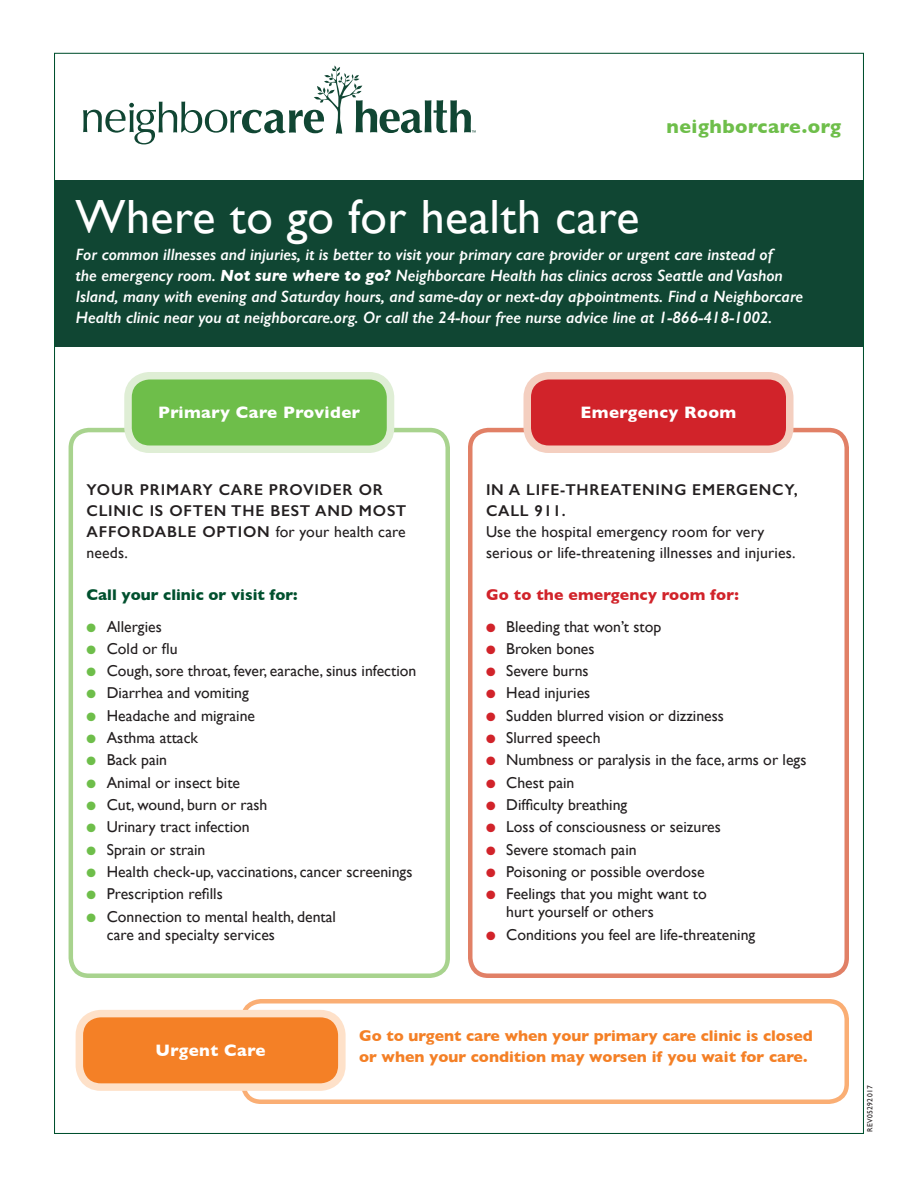
<style>
.page{position:relative;width:918px;height:1188px;background:#fff}
.page>*{position:absolute;margin:0;border:0;box-sizing:border-box;transform-origin:0 0}
.t1{font:48px "Gill Sans";letter-spacing:.01em;color:#fff}
.t2{font:700 19.5px "Gill Sans";letter-spacing:.025em;color:#6ebe4a}
.t3{font:700 16.8px "Gill Sans";letter-spacing:.025em;color:#fff}
.t4{font:italic 600 16.5px/21px "Gill Sans";letter-spacing:-.005em;color:#fff}
.t5{font:15.75px/18px "Gill Sans";color:#231f20}
.t6{font:600 15.75px/21px "Gill Sans";letter-spacing:.05em;color:#231f20}
.t7{font:700 15.75px "Gill Sans";color:#f48026}
.t8{font:700 15.75px "Gill Sans";color:#00502e}
.t9{font:700 15.75px "Gill Sans";letter-spacing:.01em;color:#d1232a}
.t10{font:7.5px "Gill Sans";letter-spacing:.05em;color:#231f20}
.t11{font:5.4px "Myriad";color:#104633}
.s1{font-weight:700}
.s2{font-weight:400}
.s3{color:#6ebe4a}
.s4{color:#d1232a}
</style>
<div class="page">
<div style="left:69px;top:428px;width:381px;height:550px;border:4px solid #a8d38e;border-radius:18px"></div>
<div style="left:54px;top:180px;width:810px;height:166px;background:#104633"></div>
<svg style="left:83px;top:65px;width:388px;height:79px"></svg>
<div style="left:468px;top:428px;width:381px;height:550px;border:4px solid #e18066;border-radius:18px"></div>
<div style="left:527px;top:376px;width:263px;height:73px;background:#d1232a;border-radius:22px"></div>
<div style="left:524px;top:372px;width:270px;height:81px;border:8px solid #f4cfc0;border-radius:22px"></div>
<div style="left:128px;top:376px;width:263px;height:73px;background:#6ebe4a;border-radius:22px"></div>
<div style="left:124px;top:372px;width:270px;height:81px;border:8px solid #dfeed5;border-radius:22px"></div>
<div style="left:241px;top:999px;width:608px;height:105px;border:4px solid #faae74;border-radius:18px"></div>
<div style="left:79px;top:1014px;width:263px;height:73px;background:#f48026;border-radius:22px"></div>
<div style="left:76px;top:1010px;width:270px;height:81px;border:8px solid #fee1c9;border-radius:22px"></div>
<p class="t11" style="left:472px;top:129px;width:6px">™</p>
<p class="t2" style="left:667px;top:111px;width:176px">neighborcare.org</p>
<h1 class="t1" style="left:76px;top:188px;width:565px">Where to go for health care</h1>
<p class="t4" style="left:76px;top:244px;width:729px">For common illnesses and injuries, it is better to visit your primary care provider or urgent care instead of<br>the emergency room. <span class="s1">Not sure where to go?</span> Neighborcare Health has clinics across Seattle and Vashon Island, many with evening and Saturday hours, and same-day or next-day appointments. Find a Neighborcare Health clinic near you at neighborcare.org. Or call the 24-hour free nurse advice line at 1-866-418-1002.</p>
<p class="t3" style="left:158px;top:399px;width:203px">Primary Care Provider</p>
<p class="t6" style="left:87px;top:479px;width:321px">YOUR PRIMARY CARE PROVIDER OR<br>CLINIC IS OFTEN THE BEST AND MOST<br>AFFORDABLE OPTION <span class="s2">for your health care needs.</span></p>
<p class="t8" style="left:87px;top:582px;width:213px">Call your clinic or visit for:</p>
<p class="t5" style="left:87px;top:617px;width:77px"><span class="s3">●</span> Allergies</p>
<p class="t5" style="left:87px;top:639px;width:93px"><span class="s3">●</span> Cold or flu</p>
<p class="t5" style="left:87px;top:662px;width:331px"><span class="s3">●</span> Cough, sore throat, fever, earache, sinus infection</p>
<p class="t5" style="left:87px;top:684px;width:164px"><span class="s3">●</span> Diarrhea and vomiting</p>
<p class="t5" style="left:87px;top:706px;width:170px"><span class="s3">●</span> Headache and migraine</p>
<p class="t5" style="left:87px;top:729px;width:113px"><span class="s3">●</span> Asthma attack</p>
<p class="t5" style="left:87px;top:751px;width:82px"><span class="s3">●</span> Back pain</p>
<p class="t5" style="left:87px;top:773px;width:155px"><span class="s3">●</span> Animal or insect bite</p>
<p class="t5" style="left:87px;top:796px;width:182px"><span class="s3">●</span> Cut, wound, burn or rash</p>
<p class="t5" style="left:87px;top:818px;width:165px"><span class="s3">●</span> Urinary tract infection</p>
<p class="t5" style="left:87px;top:840px;width:120px"><span class="s3">●</span> Sprain or strain</p>
<p class="t5" style="left:87px;top:863px;width:327px"><span class="s3">●</span> Health check-up, vaccinations, cancer screenings</p>
<p class="t5" style="left:87px;top:885px;width:138px"><span class="s3">●</span> Prescription refills</p>
<p class="t5" style="left:107px;top:907px;width:231px;text-indent:-20px"><span class="s3">●</span> Connection to mental health, dental care and specialty services</p>
<p class="t3" style="left:581px;top:399px;width:157px">Emergency Room</p>
<p class="t6" style="left:486px;top:479px;width:313px">IN A LIFE-THREATENING EMERGENCY,<br>CALL 911.</p>
<p class="t5" style="left:486px;top:521px;width:311px;line-height:21px">Use the hospital emergency room for very serious or life-threatening illnesses and injuries.</p>
<p class="t9" style="left:486px;top:582px;width:254px">Go to the emergency room for:</p>
<p class="t5" style="left:486px;top:617px;width:177px"><span class="s4">●</span> Bleeding that won’t stop</p>
<p class="t5" style="left:486px;top:639px;width:110px"><span class="s4">●</span> Broken bones</p>
<p class="t5" style="left:486px;top:662px;width:104px"><span class="s4">●</span> Severe burns</p>
<p class="t5" style="left:486px;top:684px;width:106px"><span class="s4">●</span> Head injuries</p>
<p class="t5" style="left:486px;top:706px;width:239px"><span class="s4">●</span> Sudden blurred vision or dizziness</p>
<p class="t5" style="left:486px;top:729px;width:116px"><span class="s4">●</span> Slurred speech</p>
<p class="t5" style="left:486px;top:751px;width:322px"><span class="s4">●</span> Numbness or paralysis in the face, arms or legs</p>
<p class="t5" style="left:486px;top:773px;width:90px"><span class="s4">●</span> Chest pain</p>
<p class="t5" style="left:486px;top:796px;width:143px"><span class="s4">●</span> Difficulty breathing</p>
<p class="t5" style="left:486px;top:818px;width:236px"><span class="s4">●</span> Loss of consciousness or seizures</p>
<p class="t5" style="left:486px;top:840px;width:152px"><span class="s4">●</span> Severe stomach pain</p>
<p class="t5" style="left:486px;top:863px;width:220px"><span class="s4">●</span> Poisoning or possible overdose</p>
<p class="t5" style="left:506px;top:885px;width:202px;text-indent:-20px"><span class="s4">●</span> Feelings that you might want to hurt yourself or others</p>
<p class="t5" style="left:486px;top:925px;width:271px"><span class="s4">●</span> Conditions you feel are life-threatening</p>
<p class="t7" style="left:359px;top:1023px;width:455px">Go to urgent care when your primary care clinic is closed</p>
<p class="t3" style="left:156px;top:1037px;width:111px">Urgent Care</p>
<p class="t7" style="left:359px;top:1044px;width:450px">or when your condition may worsen if you wait for care.</p>
<p class="t10" style="left:865px;top:1132px;width:48px;rotate:-90deg">REV05292017</p>
</div>
